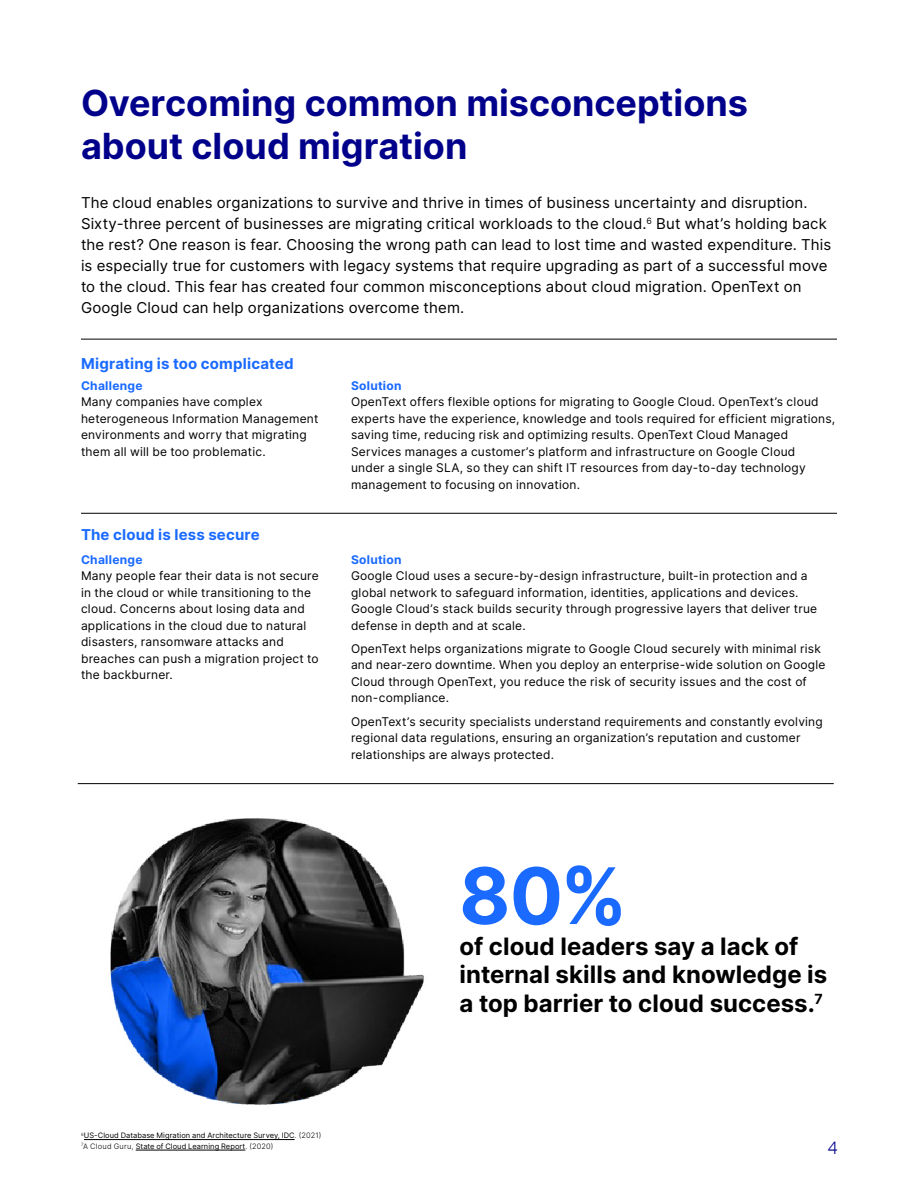
<style>
.page{position:relative;width:918px;height:1188px;background:#fff}
.page>*{position:absolute;margin:0;border:0;box-sizing:border-box;transform-origin:0 0}
.Page_header{font:700 78px "Inter";color:#1a6aff}
.Page_header-2{font:700 36px/43.2px "Inter";color:#00008b}
.Page_header-3{font:700 24px/28.5px "Inter";color:#000}
.t1{font:300 18px "Aktiv Grotesk";color:#00008b}
.Body_Copy{font:15px/21px "Inter";letter-spacing:.01em;color:#000}
.Body_Copy-2{font:700 15px "Inter";letter-spacing:.01em;color:#1a6aff}
.Page_header-4{font:12px/16.5px "Inter";letter-spacing:.02em;color:#000}
.Page_header-5{font:700 12px "Inter";letter-spacing:.02em;color:#1a6aff}
.Page_header-6{font:7.5px "Inter";letter-spacing:.01em;color:#000}
.s1{font-weight:300}
</style>
<div class="page">
<img style="left:110px;top:818px;width:314px;height:287px">
<hr style="left:81px;top:339px;width:756px;height:1px;background:#000">
<hr style="left:81px;top:513px;width:756px;height:1px;background:#000">
<hr style="left:78px;top:783px;width:756px;height:1px;background:#000">
<hr style="left:84px;top:1139px;width:211px;height:1px;background:#000">
<hr style="left:136px;top:1150px;width:109px;height:1px;background:#000">
<p class="Page_header-2" style="left:81px;top:80px;width:669px">Overcoming common misconceptions about cloud migration</p>
<p class="Body_Copy" style="left:81px;top:192px;width:752px">The cloud enables organizations to survive and thrive in times of business uncertainty and disruption.<br>Sixty-three percent of businesses are migrating critical workloads to the cloud.<sup>6</sup> But what’s holding back the rest? One reason is fear. Choosing the wrong path can lead to lost time and wasted expenditure. This is especially true for customers with legacy systems that require upgrading as part of a successful move to the cloud. This fear has created four common misconceptions about cloud migration. OpenText on Google Cloud can help organizations overcome them.</p>
<p class="Body_Copy-2" style="left:81px;top:353px;width:214px">Migrating is too complicated</p>
<p class="Page_header-5" style="left:81px;top:377px;width:63px">Challenge</p>
<p class="Page_header-4" style="left:81px;top:394px;width:239px">Many companies have complex heterogeneous Information Management environments and worry that migrating them all will be too problematic.</p>
<p class="Body_Copy-2" style="left:81px;top:524px;width:180px">The cloud is less secure</p>
<p class="Page_header-5" style="left:81px;top:550px;width:63px">Challenge</p>
<p class="Page_header-4" style="left:81px;top:567px;width:239px">Many people fear their data is not secure in the cloud or while transitioning to the cloud. Concerns about losing data and applications in the cloud due to natural disasters, ransomware attacks and breaches can push a migration project to the backburner.</p>
<p class="Page_header-5" style="left:351px;top:377px;width:52px">Solution</p>
<p class="Page_header-4" style="left:351px;top:394px;width:486px">OpenText offers flexible options for migrating to Google Cloud. OpenText’s cloud experts have the experience, knowledge and tools required for efficient migrations, saving time, reducing risk and optimizing results. OpenText Cloud Managed Services manages a customer’s platform and infrastructure on Google Cloud<br>under a single SLA, so they can shift IT resources from day-to-day technology management to focusing on innovation.</p>
<p class="Page_header-5" style="left:351px;top:550px;width:52px">Solution</p>
<p class="Page_header-4" style="left:351px;top:567px;width:468px">Google Cloud uses a secure-by-design infrastructure, built-in protection and a global network to safeguard information, identities, applications and devices.<br>Google Cloud’s stack builds security through progressive layers that deliver true defense in depth and at scale.</p>
<p class="Page_header-4" style="left:351px;top:640px;width:476px">OpenText helps organizations migrate to Google Cloud securely with minimal risk and near-zero downtime. When you deploy an enterprise-wide solution on Google Cloud through OpenText, you reduce the risk of security issues and the cost of non-compliance.</p>
<p class="Page_header-4" style="left:351px;top:713px;width:473px">OpenText’s security specialists understand requirements and constantly evolving regional data regulations, ensuring an organization’s reputation and customer relationships are always protected.</p>
<p class="Page_header" style="left:459px;top:839px;width:170px">80%</p>
<p class="Page_header-3" style="left:460px;top:931px;width:369px">of cloud leaders say a lack of internal skills and knowledge is a top barrier to cloud success.<sup>7</sup></p>
<p class="Page_header-6" style="left:81px;top:1130px;width:242px"><sup>6</sup>US-Cloud Database Migration and Architecture Survey, IDC<span class="s1">. (2021)</span></p>
<p class="Page_header-6" style="left:81px;top:1141px;width:194px"><sup>7</sup><span class="s1">A Cloud Guru,</span> State of Cloud Learning Report<span class="s1">. (2020)</span></p>
<h3 class="t1" style="left:828px;top:1138px;width:12px">4</h3>
</div>
